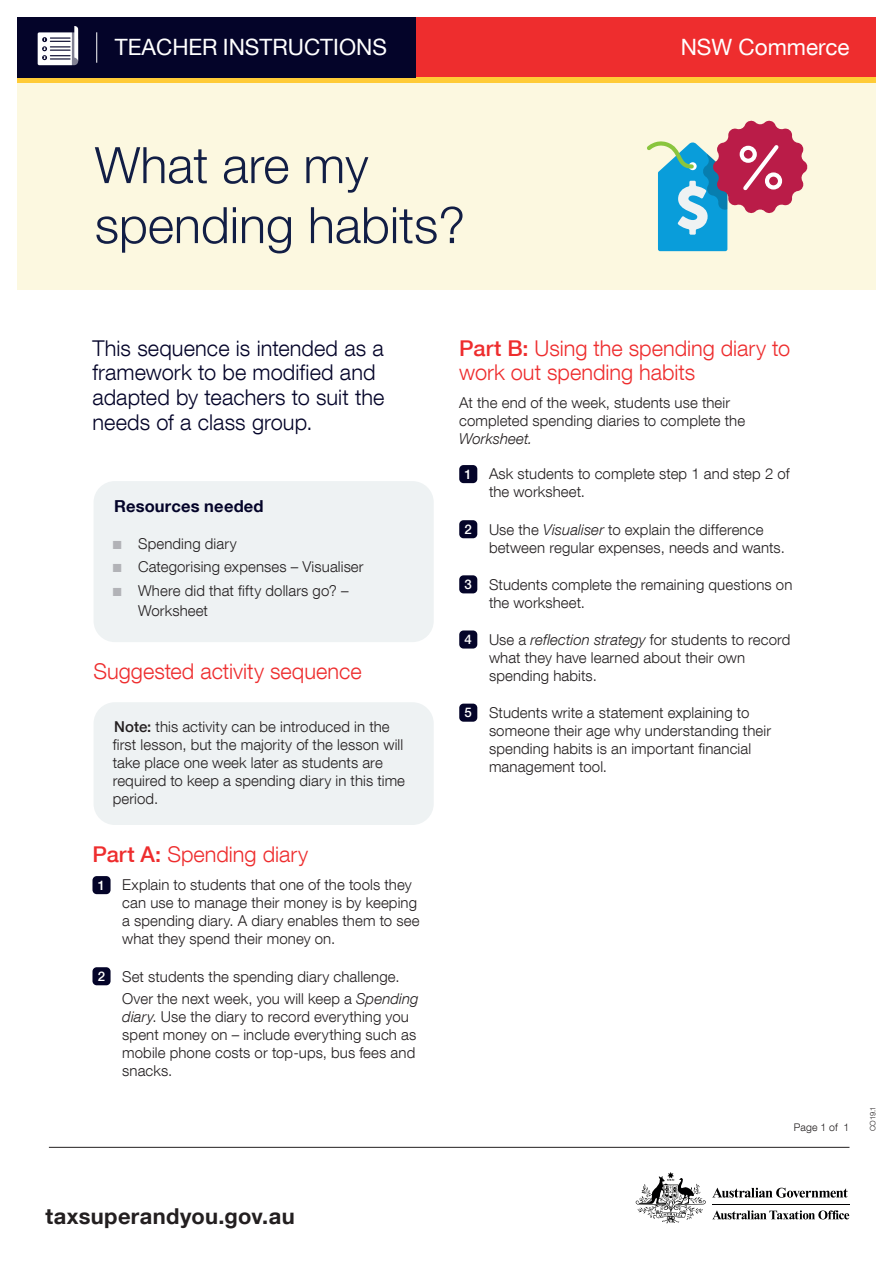
<style>
.page{position:relative;width:893px;height:1263px;background:#fff}
.page>*{position:absolute;margin:0;border:0;box-sizing:border-box;transform-origin:0 0}
.t1{font:300 50.25px/60px "Helvetica Neue LT Com";color:#121e45}
.t2{font:22.5px "Helvetica Neue LT Com";color:#fff}
.t3{font:700 21.9px "Helvetica Neue LT Com";letter-spacing:.015em;color:#231f20}
.t4{font:300 21.75px/24px "Helvetica Neue LT Com";color:#ee2d2e}
.t5{font:300 21.75px/24.8px "Helvetica Neue LT Com";letter-spacing:.005em;color:#040429}
.t6{font:700 16.5px "Helvetica Neue LT Com";letter-spacing:.01em;color:#040429}
.t7{font:300 15px/18px "Helvetica Neue LT Com";letter-spacing:.01em;color:#231f20}
.t8{font:italic 300 15px "Helvetica Neue LT Com";letter-spacing:.005em;color:#231f20}
.t9{font:300 10.5px "Helvetica Neue LT Com";letter-spacing:.01em;color:#231f20}
.t10{font:300 7.5px "Helvetica Neue LT Com";color:#231f20}
.s1{color:#b2b3b7}
.s2{font-weight:500}
.s3{font-weight:500;font-size:13.2px;color:#fff}
.s4{font-style:italic}
</style>
<div class="page">
<hr style="left:712px;top:1204px;width:137px;height:1px;background:#000001">
<svg style="left:712px;top:1210px;width:137px;height:9px"></svg>
<svg style="left:712px;top:1188px;width:136px;height:10px"></svg>
<svg style="left:636px;top:1172px;width:70px;height:51px"></svg>
<hr style="left:49px;top:1147px;width:800px;height:1px;background:#231f20">
<div style="left:459px;top:465px;width:18px;height:18px;background:#040429;border-radius:4px"></div>
<div style="left:459px;top:520px;width:18px;height:18px;background:#040429;border-radius:4px"></div>
<div style="left:459px;top:575px;width:18px;height:18px;background:#040429;border-radius:4px"></div>
<div style="left:459px;top:630px;width:18px;height:18px;background:#040429;border-radius:4px"></div>
<div style="left:459px;top:704px;width:18px;height:18px;background:#040429;border-radius:4px"></div>
<div style="left:94px;top:481px;width:340px;height:161px;background:#eef2f3;border-radius:21px"></div>
<div style="left:94px;top:702px;width:340px;height:123px;background:#eef2f3;border-radius:21px"></div>
<div style="left:92px;top:876px;width:19px;height:18px;background:#040429;border-radius:4px"></div>
<div style="left:92px;top:967px;width:19px;height:18px;background:#040429;border-radius:4px"></div>
<div style="left:17px;top:17px;width:859px;height:272px;background:#fcf8e0"></div>
<div style="left:17px;top:17px;width:859px;height:61px;background:#ee2d2e"></div>
<svg style="left:647px;top:120px;width:161px;height:131px"></svg>
<div style="left:740px;top:146px;width:17px;height:17px;border:4px solid #fff;border-radius:50%"></div>
<div style="left:765px;top:172px;width:17px;height:18px;border:4px solid #fff;border-radius:50%"></div>
<div style="left:17px;top:78px;width:859px;height:5px;background:#ffcb37"></div>
<div style="left:17px;top:17px;width:399px;height:61px;background:#040429"></div>
<hr style="left:96px;top:32px;width:1px;height:31px;background:#fff">
<svg style="left:38px;top:26px;width:40px;height:39px;background:#b2b2bd"></svg>
<h2 class="t2" style="left:115px;top:34px;width:274px">TEACHER INSTRUCTIONS</h2>
<h2 class="t2" style="left:681px;top:34px;width:170px">NSW Commerce</h2>
<h1 class="t1" style="left:95px;top:134px;width:372px">What are my spending habits?</h1>
<h3 class="t5" style="left:92px;top:335px;width:293px">This sequence is intended as a framework to be modified and adapted by teachers to suit the needs of a class group.</h3>
<p class="t6" style="left:114px;top:496px;width:151px">Resources needed</p>
<p class="t7" style="left:113px;top:534px;width:125px"><span class="s1">■</span> Spending diary</p>
<p class="t7" style="left:113px;top:558px;width:252px"><span class="s1">■</span> Categorising expenses – Visualiser</p>
<p class="t7" style="left:138px;top:581px;width:212px;line-height:19.5px;text-indent:-26px"><span class="s1">■</span> Where did that fifty dollars go? –<br>Worksheet</p>
<h3 class="t4" style="left:94px;top:659px;width:270px">Suggested activity sequence</h3>
<p class="t7" style="left:113px;top:717px;width:294px"><span class="s2">Note:</span> this activity can be introduced in the first lesson, but the majority of the lesson will take place one week later as students are required to keep a spending diary in this time period.</p>
<h3 class="t4" style="left:92px;top:841px;width:217px"><span class="s2">Part A:</span> Spending diary</h3>
<p class="t7" style="left:122px;top:876px;width:299px;text-indent:-24px"><span class="s3">1</span> Explain to students that one of the tools they can use to manage their money is by keeping a spending diary. A diary enables them to see what they spend their money on.</p>
<p class="t7" style="left:122px;top:965px;width:298px;line-height:22.2px;text-indent:-24px"><span class="s3">2</span> Set students the spending diary challenge.<br>Over the next week, you will keep a <span class="s4">Spending</span></p>
<p class="t7" style="left:122px;top:1007px;width:296px"><span class="s4">diary</span>. Use the diary to record everything you spent money on – include everything such as mobile phone costs or top-ups, bus fees and snacks.</p>
<h3 class="t3" style="left:46px;top:1202px;width:251px">taxsuperandyou.gov.au</h3>
<h3 class="t4" style="left:459px;top:335px;width:332px"><span class="s2">Part B:</span> Using the spending diary to work out spending habits</h3>
<p class="t7" style="left:459px;top:394px;width:288px">At the end of the week, students use their completed spending diaries to complete the</p>
<p class="t8" style="left:459px;top:430px;width:75px">Worksheet.</p>
<p class="t7" style="left:489px;top:465px;width:302px;text-indent:-24px"><span class="s3">1</span> Ask students to complete step 1 and step 2 of the worksheet.</p>
<p class="t7" style="left:489px;top:520px;width:297px;text-indent:-24px"><span class="s3">2</span> Use the <span class="s4">Visualiser</span> to explain the difference between regular expenses, needs and wants.</p>
<p class="t7" style="left:489px;top:575px;width:305px;text-indent:-24px"><span class="s3">3</span> Students complete the remaining questions on the worksheet.</p>
<p class="t7" style="left:489px;top:630px;width:303px;text-indent:-24px"><span class="s3">4</span> Use a <span class="s4">reflection strategy</span> for students to record what they have learned about their own spending habits.</p>
<p class="t7" style="left:489px;top:703px;width:284px;text-indent:-24px"><span class="s3">5</span> Students write a statement explaining to someone their age why understanding their spending habits is an important financial management tool.</p>
<p class="t9" style="left:794px;top:1121px;width:57px">Page 1 of 1</p>
<p class="t10" style="left:868px;top:1131px;width:26px;rotate:-90deg">CO19.1</p>
</div>
